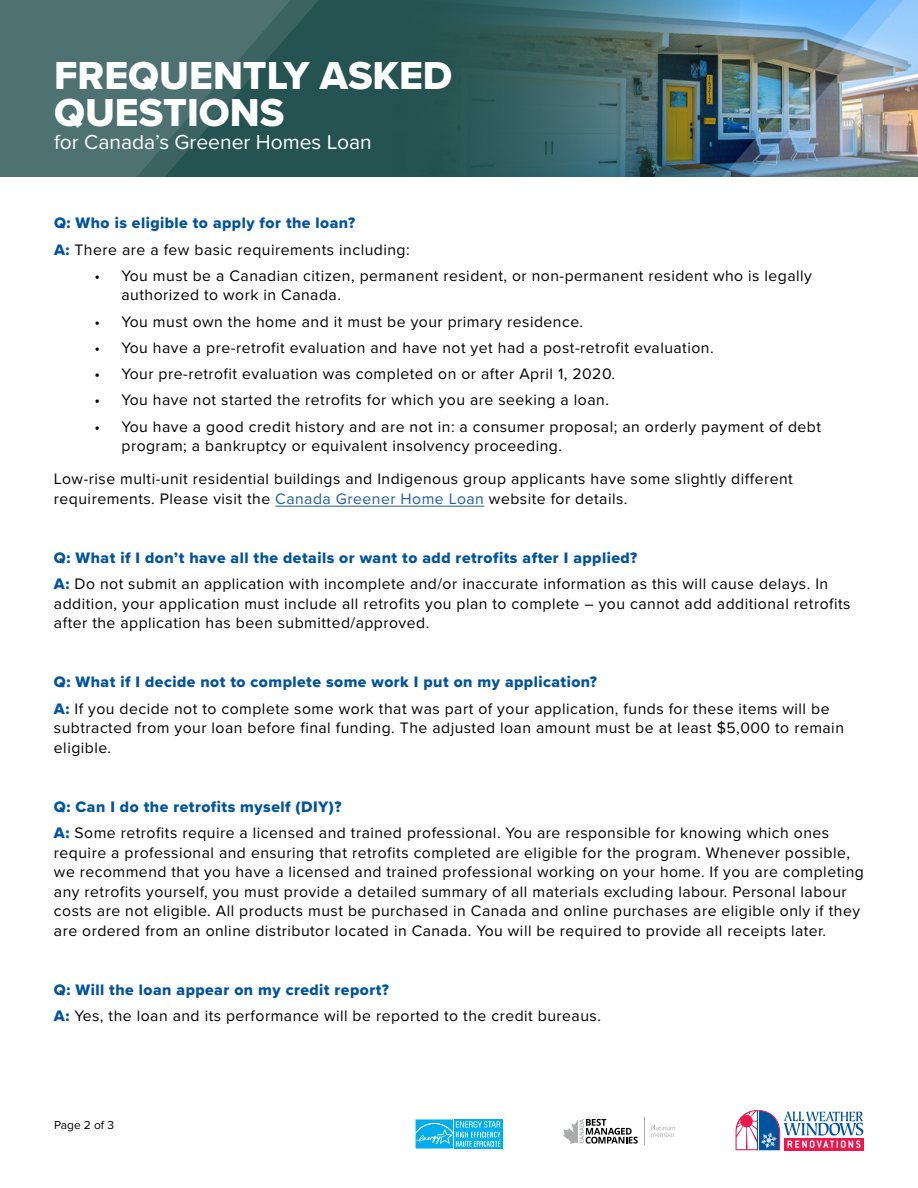
<style>
.page{position:relative;width:918px;height:1188px;background:#fff}
.page>*{position:absolute;margin:0;border:0;box-sizing:border-box;transform-origin:0 0}
.t1{font:40.5px/37.5px "Proxima Nova Extrabld";color:#fff}
.t2{font:21px "Proxima Nova";color:#fff}
.t3{font:15.75px/19.5px "Proxima Nova";letter-spacing:.03em;color:#000}
.t4{font:15.75px "Proxima Nova Extrabld";letter-spacing:.03em;color:#00539f}
.t5{font:12px "Proxima Nova";color:#000}
.s1{font-family:"Proxima Nova Extrabld";color:#00539f}
.s2{color:#215e9e}
</style>
<div class="page">
<div style="left:784px;top:1138px;width:80px;height:12px;background:#ed174c"></div>
<svg style="left:735px;top:1109px;width:128px;height:42px"></svg>
<svg style="left:336px;top:0;width:369px;height:177px"></svg>
<svg style="left:563px;top:1119px;width:75px;height:25px"></svg>
<svg style="left:651px;top:1126px;width:24px;height:11px"></svg>
<svg style="left:644px;top:1117px;width:1px;height:28px"></svg>
<div style="left:308px;top:0;width:28px;height:177px;background:#255351"></div>
<svg style="left:0;top:0;width:308px;height:177px;fill:#4d7271"></svg>
<img style="left:705px;top:0;width:213px;height:177px">
<svg style="left:415px;top:1119px;width:88px;height:30px"></svg>
<svg style="left:500px;top:1119px;width:2px;height:30px"></svg>
<svg style="left:416px;top:1119px;width:84px;height:30px"></svg>
<hr style="left:275px;top:506px;width:209px;height:1px;background:#215e9e">
<h1 class="t1" style="left:54px;top:56px;width:400px">FREQUENTLY ASKED<br>QUESTIONS</h1>
<h2 class="t2" style="left:54px;top:126px;width:319px">for Canada’s Greener Homes Loan</h2>
<p class="t4" style="left:54px;top:211px;width:303px">Q: Who is eligible to apply for the loan?</p>
<p class="t3" style="left:54px;top:239px;width:357px"><span class="s1">A:</span> There are a few basic requirements including:</p>
<p class="t3" style="left:121px;top:265px;width:692px;text-indent:-27px">• You must be a Canadian citizen, permanent resident, or non-permanent resident who is legally authorized to work in Canada.</p>
<p class="t3" style="left:94px;top:311px;width:490px">• You must own the home and it must be your primary residence.</p>
<p class="t3" style="left:94px;top:337px;width:621px">• You have a pre-retrofit evaluation and have not yet had a post-retrofit evaluation.</p>
<p class="t3" style="left:94px;top:364px;width:522px">• Your pre-retrofit evaluation was completed on or after April 1, 2020.</p>
<p class="t3" style="left:94px;top:390px;width:516px">• You have not started the retrofits for which you are seeking a loan.</p>
<p class="t3" style="left:121px;top:416px;width:701px;text-indent:-27px">• You have a good credit history and are not in: a consumer proposal; an orderly payment of debt program; a bankruptcy or equivalent insolvency proceeding.</p>
<p class="t3" style="left:54px;top:469px;width:740px">Low-rise multi-unit residential buildings and Indigenous group applicants have some slightly different requirements. Please visit the <span class="s2">Canada Greener Home Loan</span> website for details.</p>
<p class="t4" style="left:54px;top:546px;width:585px">Q: What if I don’t have all the details or want to add retrofits after I applied?</p>
<p class="t3" style="left:54px;top:574px;width:798px"><span class="s1">A:</span> Do not submit an application with incomplete and/or inaccurate information as this will cause delays. In addition, your application must include all retrofits you plan to complete – you cannot add additional retrofits after the application has been submitted/approved.</p>
<p class="t4" style="left:54px;top:670px;width:545px">Q: What if I decide not to complete some work I put on my application?</p>
<p class="t3" style="left:54px;top:698px;width:792px"><span class="s1">A:</span> If you decide not to complete some work that was part of your application, funds for these items will be subtracted from your loan before final funding. The adjusted loan amount must be at least $5,000 to remain eligible.</p>
<p class="t4" style="left:54px;top:795px;width:289px">Q: Can I do the retrofits myself (DIY)?</p>
<p class="t3" style="left:54px;top:823px;width:812px"><span class="s1">A:</span> Some retrofits require a licensed and trained professional. You are responsible for knowing which ones require a professional and ensuring that retrofits completed are eligible for the program. Whenever possible, we recommend that you have a licensed and trained professional working on your home. If you are completing any retrofits yourself, you must provide a detailed summary of all materials excluding labour. Personal labour costs are not eligible. All products must be purchased in Canada and online purchases are eligible only if they are ordered from an online distributor located in Canada. You will be required to provide all receipts later.</p>
<p class="t4" style="left:54px;top:978px;width:337px">Q: Will the loan appear on my credit report?</p>
<p class="t3" style="left:54px;top:1006px;width:548px"><span class="s1">A:</span> Yes, the loan and its performance will be reported to the credit bureaus.</p>
<p class="t5" style="left:54px;top:1116px;width:62px">Page 2 of 3</p>
</div>
